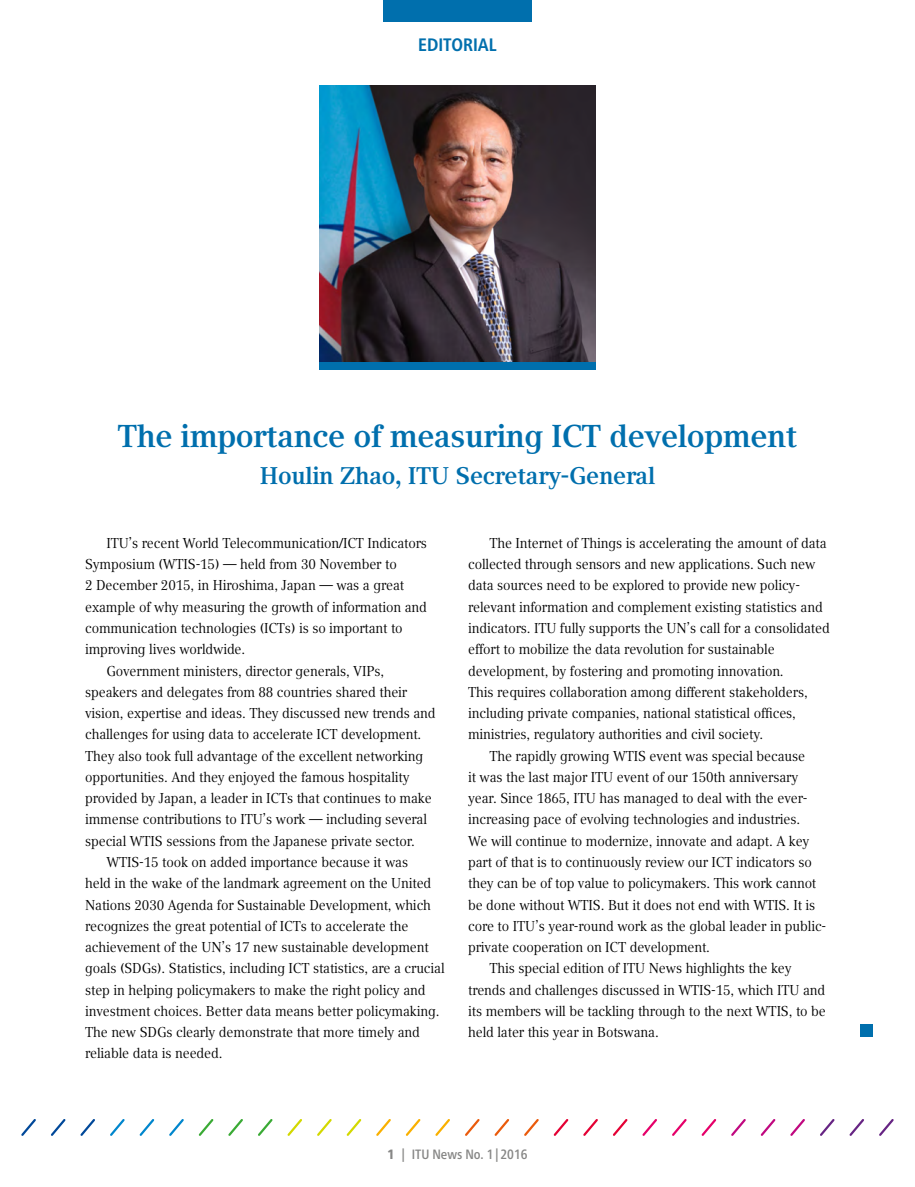
<style>
.page{position:relative;width:915px;height:1187px;background:#fff}
.page>*{position:absolute;margin:0;border:0;box-sizing:border-box;transform-origin:0 0}
.t1{font:700 31.5px "Compatil Text LT Pro";letter-spacing:-.01em;color:#006fad}
.t2{font:700 24px "Compatil Text LT Pro";letter-spacing:-.01em;color:#006fad}
.t3{font:700 condensed 18px "Frutiger Neue LTW1 G";color:#006fad}
.t4{font:14.25px "Compatil Text LT Pro";letter-spacing:-.01em;color:#000;scale:.95 1}
.t5{font:500 condensed 13.5px "Frutiger Neue LTW1 G";color:#878786}
.s1{font-weight:800}
</style>
<div class="page">
<div style="left:319px;top:361px;width:276px;height:9px;background:#006fad"></div>
<div style="left:859px;top:1024px;width:13px;height:13px;background:#006fad"></div>
<img style="left:319px;top:85px;width:276px;height:276px">
<svg style="left:21px;top:1119px;width:15px;height:17px"></svg>
<svg style="left:51px;top:1119px;width:15px;height:17px"></svg>
<svg style="left:80px;top:1119px;width:15px;height:17px"></svg>
<svg style="left:110px;top:1119px;width:15px;height:17px"></svg>
<svg style="left:139px;top:1119px;width:16px;height:17px"></svg>
<svg style="left:169px;top:1119px;width:15px;height:17px"></svg>
<svg style="left:198px;top:1119px;width:16px;height:17px"></svg>
<svg style="left:228px;top:1119px;width:15px;height:17px"></svg>
<svg style="left:258px;top:1119px;width:15px;height:17px"></svg>
<svg style="left:287px;top:1119px;width:15px;height:17px"></svg>
<svg style="left:317px;top:1119px;width:15px;height:17px"></svg>
<svg style="left:346px;top:1119px;width:16px;height:17px"></svg>
<svg style="left:376px;top:1119px;width:15px;height:17px"></svg>
<svg style="left:405px;top:1119px;width:16px;height:17px"></svg>
<svg style="left:435px;top:1119px;width:15px;height:17px"></svg>
<svg style="left:465px;top:1119px;width:15px;height:17px"></svg>
<svg style="left:494px;top:1119px;width:16px;height:17px"></svg>
<svg style="left:524px;top:1119px;width:15px;height:17px"></svg>
<svg style="left:553px;top:1119px;width:16px;height:17px"></svg>
<svg style="left:583px;top:1119px;width:15px;height:17px"></svg>
<svg style="left:613px;top:1119px;width:15px;height:17px"></svg>
<svg style="left:642px;top:1119px;width:15px;height:17px"></svg>
<svg style="left:672px;top:1119px;width:15px;height:17px"></svg>
<svg style="left:701px;top:1119px;width:16px;height:17px"></svg>
<svg style="left:731px;top:1119px;width:15px;height:17px"></svg>
<svg style="left:760px;top:1119px;width:16px;height:17px"></svg>
<svg style="left:790px;top:1119px;width:15px;height:17px"></svg>
<svg style="left:820px;top:1119px;width:15px;height:17px"></svg>
<svg style="left:849px;top:1119px;width:15px;height:17px"></svg>
<svg style="left:879px;top:1119px;width:15px;height:17px"></svg>
<div style="left:383px;top:0;width:148px;height:21px;background:#006fad"></div>
<p class="t3" style="left:418px;top:34px;width:80px">EDITORIAL</p>
<h1 class="t1" style="left:117px;top:417px;width:681px">The importance of measuring ICT development</h1>
<h2 class="t2" style="left:260px;top:461px;width:396px">Houlin Zhao, ITU Secretary‑General</h2>
<p class="t4" style="left:106px;top:534px;width:339px">ITU’s recent World Telecommunication/ICT Indicators</p>
<p class="t4" style="left:85px;top:556px;width:329px">Symposium (WTIS‑15) — held from 30 November to</p>
<p class="t4" style="left:85px;top:577px;width:337px">2 December 2015, in Hiroshima, Japan — was a great</p>
<p class="t4" style="left:85px;top:598px;width:361px">example of why measuring the growth of information and</p>
<p class="t4" style="left:85px;top:619px;width:336px">communication technologies (ICTs) is so important to</p>
<p class="t4" style="left:85px;top:641px;width:170px">improving lives worldwide.</p>
<p class="t4" style="left:106px;top:662px;width:294px">Government ministers, director generals, VIPs,</p>
<p class="t4" style="left:85px;top:683px;width:340px">speakers and delegates from 88 countries shared their</p>
<p class="t4" style="left:85px;top:704px;width:370px">vision, expertise and ideas. They discussed new trends and</p>
<p class="t4" style="left:85px;top:726px;width:355px">challenges for using data to accelerate ICT development.</p>
<p class="t4" style="left:85px;top:747px;width:357px">They also took full advantage of the excellent networking</p>
<p class="t4" style="left:85px;top:768px;width:343px">opportunities. And they enjoyed the famous hospitality</p>
<p class="t4" style="left:85px;top:789px;width:366px">provided by Japan, a leader in ICTs that continues to make</p>
<p class="t4" style="left:85px;top:811px;width:361px">immense contributions to ITU’s work — including several</p>
<p class="t4" style="left:85px;top:832px;width:348px">special WTIS sessions from the Japanese private sector.</p>
<p class="t4" style="left:106px;top:853px;width:319px">WTIS‑15 took on added importance because it was</p>
<p class="t4" style="left:85px;top:874px;width:366px">held in the wake of the landmark agreement on the United</p>
<p class="t4" style="left:85px;top:896px;width:365px">Nations 2030 Agenda for Sustainable Development, which</p>
<p class="t4" style="left:85px;top:917px;width:342px">recognizes the great potential of ICTs to accelerate the</p>
<p class="t4" style="left:85px;top:938px;width:363px">achievement of the UN’s 17 new sustainable development</p>
<p class="t4" style="left:85px;top:960px;width:380px">goals (SDGs). Statistics, including ICT statistics, are a crucial</p>
<p class="t4" style="left:85px;top:981px;width:360px">step in helping policymakers to make the right policy and</p>
<p class="t4" style="left:85px;top:1002px;width:374px">investment choices. Better data means better policymaking.</p>
<p class="t4" style="left:85px;top:1023px;width:354px">The new SDGs clearly demonstrate that more timely and</p>
<p class="t4" style="left:85px;top:1045px;width:146px">reliable data is needed.</p>
<p class="t4" style="left:489px;top:534px;width:356px">The Internet of Things is accelerating the amount of data</p>
<p class="t4" style="left:468px;top:556px;width:367px">collected through sensors and new applications. Such new</p>
<p class="t4" style="left:468px;top:577px;width:349px">data sources need to be explored to provide new policy-</p>
<p class="t4" style="left:468px;top:598px;width:374px">relevant information and complement existing statistics and</p>
<p class="t4" style="left:468px;top:619px;width:382px">indicators. ITU fully supports the UN’s call for a consolidated</p>
<p class="t4" style="left:468px;top:641px;width:324px">effort to mobilize the data revolution for sustainable</p>
<p class="t4" style="left:468px;top:662px;width:333px">development, by fostering and promoting innovation.</p>
<p class="t4" style="left:468px;top:683px;width:359px">This requires collaboration among different stakeholders,</p>
<p class="t4" style="left:468px;top:704px;width:346px">including private companies, national statistical offices,</p>
<p class="t4" style="left:468px;top:726px;width:312px">ministries, regulatory authorities and civil society.</p>
<p class="t4" style="left:489px;top:747px;width:334px">The rapidly growing WTIS event was special because</p>
<p class="t4" style="left:468px;top:768px;width:349px">it was the last major ITU event of our 150th anniversary</p>
<p class="t4" style="left:468px;top:789px;width:357px">year. Since 1865, ITU has managed to deal with the ever-</p>
<p class="t4" style="left:468px;top:811px;width:351px">increasing pace of evolving technologies and industries.</p>
<p class="t4" style="left:468px;top:832px;width:360px">We will continue to modernize, innovate and adapt. A key</p>
<p class="t4" style="left:468px;top:853px;width:363px">part of that is to continuously review our ICT indicators so</p>
<p class="t4" style="left:468px;top:875px;width:368px">they can be of top value to policymakers. This work cannot</p>
<p class="t4" style="left:468px;top:896px;width:367px">be done without WTIS. But it does not end with WTIS. It is</p>
<p class="t4" style="left:468px;top:917px;width:377px">core to ITU’s year-round work as the global leader in public-</p>
<p class="t4" style="left:468px;top:938px;width:256px">private cooperation on ICT development.</p>
<p class="t4" style="left:489px;top:960px;width:319px">This special edition of ITU News highlights the key</p>
<p class="t4" style="left:468px;top:981px;width:377px">trends and challenges discussed in WTIS‑15, which ITU and</p>
<p class="t4" style="left:468px;top:1002px;width:378px">its members will be tackling through to the next WTIS, to be</p>
<p class="t4" style="left:468px;top:1023px;width:202px">held later this year in Botswana.</p>
<p class="t5" style="left:387px;top:1146px;width:141px"><span class="s1">1</span> | ITU News No. 1|2016</p>
</div>
